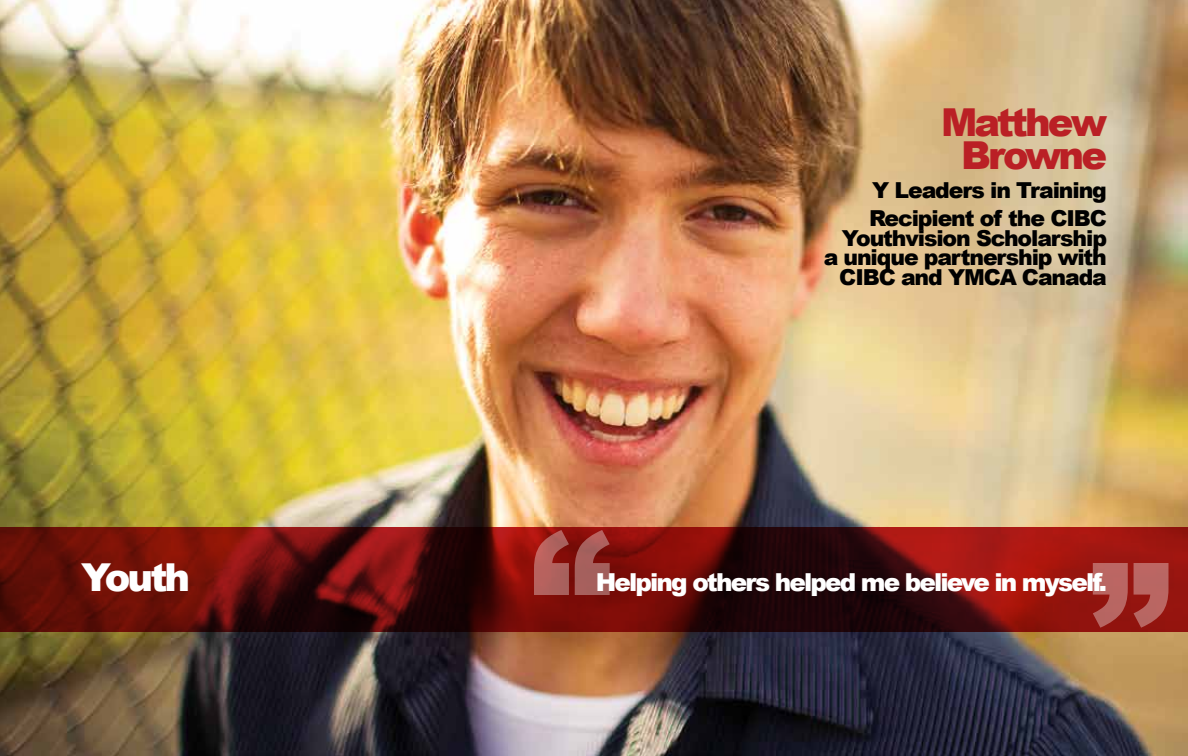
<style>
.page{position:relative;width:1188px;height:756px;background:#fff}
.page>*{position:absolute;margin:0;border:0;box-sizing:border-box;transform-origin:0 0}
.t1{font:900 38.55px/33px "Arial";letter-spacing:-.075em;color:#ba2025;text-align:center}
.t2{font:900 38.55px "Arial";letter-spacing:-.075em;color:#fff}
.t3{font:900 24.75px "Arial";letter-spacing:-.075em;color:#fff}
.t4{font:900 22.05px/19.5px "Arial";letter-spacing:-.05em;color:#000}
</style>
<div class="page">
<img style="left:0;top:0;width:1188px;height:756px">
<svg style="left:0;top:527px;width:1188px;height:104px;background:#620d0a"></svg>
<svg style="left:534px;top:530px;width:76px;height:64px;background:#a14743"></svg>
<svg style="left:1093px;top:564px;width:75px;height:64px;background:#ad4d48"></svg>
<h1 class="t2" style="left:81px;top:550px;width:111px">Youth</h1>
<h1 class="t1" style="left:941px;top:104px;width:167px">Matthew<br>Browne</h1>
<p class="t4" style="left:869px;top:175px;width:239px;line-height:28.5px">Y Leaders in Training<br>Recipient of the CIBC</p>
<p class="t4" style="left:824px;top:228px;width:285px;text-align:right">Youthvision Scholarship a unique partnership with<br>CIBC and YMCA Canada</p>
<p class="t3" style="left:596px;top:565px;width:513px">Helping others helped me believe in myself.</p>
</div>
